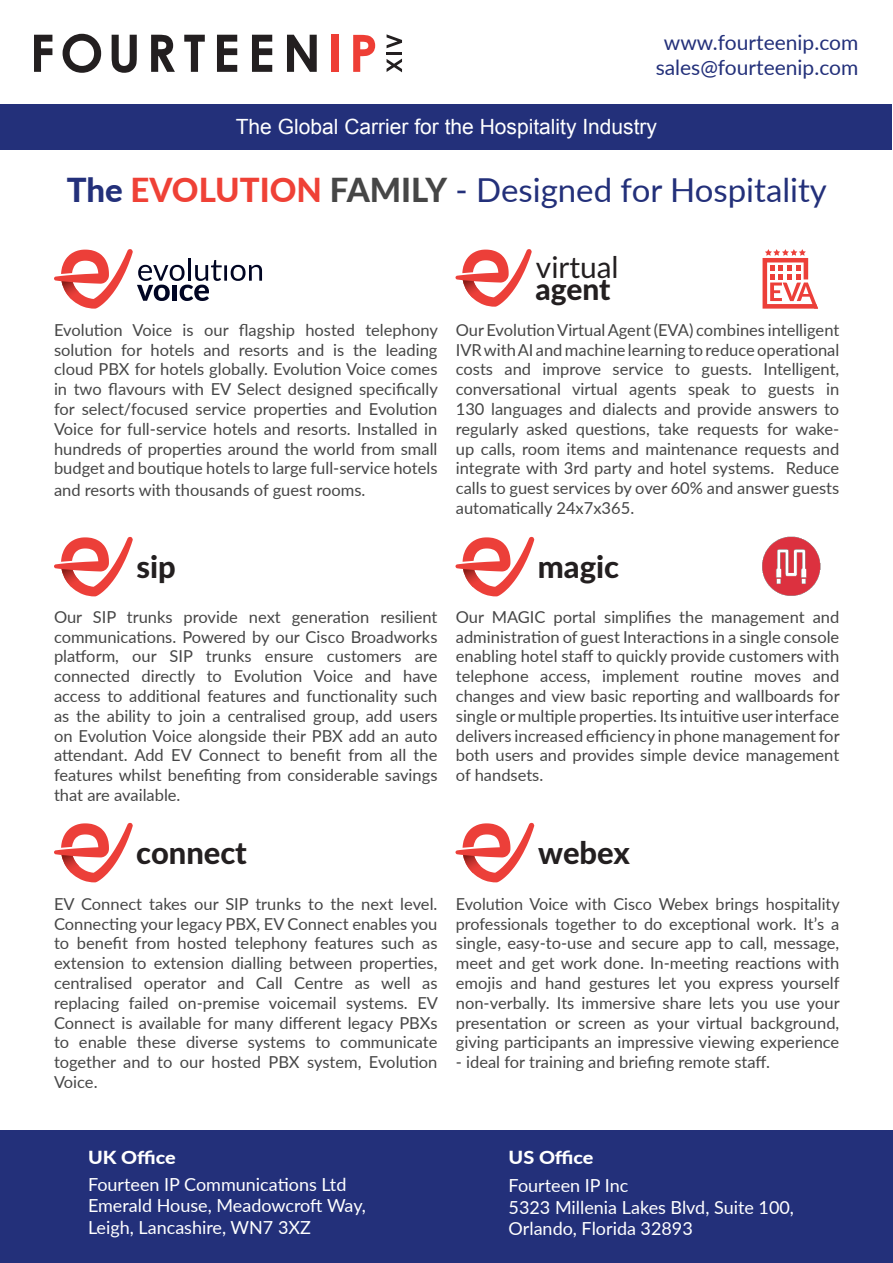
<style>
.page{position:relative;width:893px;height:1263px;background:#fff}
.page>*{position:absolute;margin:0;border:0;box-sizing:border-box;transform-origin:0 0}
.t1{font:33px "Lato";color:#23307a}
.t2{font:800 30.9px "Lato";color:#231f20}
.t3{font:29.85px "Lato";color:#231f20}
.t4{font:800 29.85px "Lato";color:#231f20}
.t5{font:21px "Arial";color:#fff}
.t6{font:21px "Lato";color:#23307a}
.t7{font:18px/21.6px "Lato";color:#fff}
.t8{font:800 18px "Lato";letter-spacing:-.005em;color:#fff;scale:1.1 1}
.t9{font:16.5px/19.8px "Lato";color:#464646;text-align:justify}
.s1{font-weight:800}
.s2{font-weight:800;color:#ef4136}
.s3{font-weight:800;color:#464646}
</style>
<div class="page">
<div style="left:1px;top:104px;width:891px;height:45px;background:#23307a"></div>
<div style="left:0;top:1130px;width:893px;height:133px;background:#23307a"></div>
<svg style="left:34px;top:35px;width:18px;height:37px"></svg>
<svg style="left:63px;top:34px;width:38px;height:39px"></svg>
<svg style="left:112px;top:35px;width:25px;height:38px"></svg>
<svg style="left:151px;top:35px;width:24px;height:37px"></svg>
<svg style="left:184px;top:35px;width:21px;height:37px"></svg>
<svg style="left:217px;top:35px;width:20px;height:37px"></svg>
<svg style="left:252px;top:35px;width:20px;height:37px"></svg>
<svg style="left:287px;top:35px;width:30px;height:37px"></svg>
<svg style="left:387px;top:59px;width:15px;height:13px"></svg>
<hr style="left:387px;top:52px;width:15px;height:3px;background:#231f20">
<svg style="left:387px;top:34px;width:15px;height:14px"></svg>
<div style="left:331px;top:35px;width:7px;height:37px;background:#ee3e35"></div>
<svg style="left:353px;top:35px;width:22px;height:37px"></svg>
<svg style="left:54px;top:823px;width:79px;height:59px"></svg>
<svg style="left:455px;top:537px;width:79px;height:59px"></svg>
<svg style="left:54px;top:537px;width:79px;height:59px"></svg>
<svg style="left:455px;top:249px;width:77px;height:58px"></svg>
<svg style="left:455px;top:823px;width:79px;height:59px"></svg>
<svg style="left:54px;top:249px;width:208px;height:60px"></svg>
<svg style="left:762px;top:249px;width:56px;height:60px"></svg>
<img style="left:762px;top:537px;width:59px;height:59px">
<p class="t6" style="left:664px;top:27px;width:196px">www.fourteenip.com</p>
<p class="t6" style="left:656px;top:52px;width:204px">sales@fourteenip.com</p>
<p class="t5" style="left:236px;top:113px;width:423px">The Global Carrier for the Hospitality Industry</p>
<p class="t1" style="left:67px;top:167px;width:762px"><span class="s1">The</span> <span class="s2">EVOLUTION</span> <span class="s3">FAMILY</span> - Designed for Hospitality</p>
<p class="t9" style="left:54px;top:319px;width:385px">Evolution Voice is our flagship hosted telephony solution for hotels and resorts and is the leading cloud PBX for hotels globally. Evolution Voice comes in two flavours with EV Select designed specifically for select/focused service properties and Evolution Voice for full-service hotels and resorts. Installed in hundreds of properties around the world from small budget and boutique hotels to large full-service hotels</p>
<p class="t9" style="left:54px;top:479px;width:313px">and resorts with thousands of guest rooms.</p>
<p class="t3" style="left:536px;top:246px;width:84px">virtual</p>
<p class="t4" style="left:535px;top:267px;width:76px">agent</p>
<p class="t9" style="left:456px;top:319px;width:385px">Our Evolution Virtual Agent (EVA) combines intelligent IVR with AI and machine learning to reduce operational costs and improve service to guests. Intelligent, conversational virtual agents speak to guests in 130 languages and dialects and provide answers to regularly asked questions, take requests for wake&shy;up calls, room items and maintenance requests and integrate with 3rd party and hotel systems. Reduce calls to guest services by over 60% and answer guests automatically 24x7x365.</p>
<p class="t2" style="left:137px;top:544px;width:41px">sip</p>
<p class="t2" style="left:538px;top:544px;width:83px">magic</p>
<p class="t9" style="left:54px;top:606px;width:385px">Our SIP trunks provide next generation resilient communications. Powered by our Cisco Broadworks platform, our SIP trunks ensure customers are connected directly to Evolution Voice and have access to additional features and functionality such as the ability to join a centralised group, add users on Evolution Voice alongside their PBX add an auto attendant. Add EV Connect to benefit from all the features whilst benefiting from considerable savings that are available.</p>
<p class="t9" style="left:456px;top:606px;width:385px">Our MAGIC portal simplifies the management and administration of guest Interactions in a single console enabling hotel staff to quickly provide customers with telephone access, implement routine moves and changes and view basic reporting and wallboards for single or multiple properties. Its intuitive user interface delivers increased efficiency in phone management for both users and provides simple device management of handsets.</p>
<p class="t2" style="left:136px;top:830px;width:112px">connect</p>
<p class="t2" style="left:538px;top:830px;width:93px">webex</p>
<p class="t9" style="left:54px;top:893px;width:386px">EV Connect takes our SIP trunks to the next level.<br>Connecting your legacy PBX, EV Connect enables you to benefit from hosted telephony features such as extension to extension dialling between properties, centralised operator and Call Centre as well as replacing failed on-premise voicemail systems. EV Connect is available for many different legacy PBXs to enable these diverse systems to communicate together and to our hosted PBX system, Evolution Voice.</p>
<p class="t9" style="left:456px;top:893px;width:385px">Evolution Voice with Cisco Webex brings hospitality professionals together to do exceptional work. It’s a single, easy-to-use and secure app to call, message, meet and get work done. In-meeting reactions with emojis and hand gestures let you express yourself non-verbally. Its immersive share lets you use your presentation or screen as your virtual background, giving participants an impressive viewing experience</p>
<p class="t9" style="left:456px;top:1052px;width:316px">- ideal for training and briefing remote staff.</p>
<p class="t8" style="left:88px;top:1144px;width:81px">UK Office</p>
<p class="t7" style="left:88px;top:1172px;width:260px">Fourteen IP Communications Ltd</p>
<p class="t7" style="left:88px;top:1194px;width:279px">Emerald House, Meadowcroft Way,</p>
<p class="t7" style="left:88px;top:1216px;width:224px">Leigh, Lancashire, WN7 3XZ</p>
<p class="t8" style="left:509px;top:1144px;width:79px">US Office</p>
<p class="t7" style="left:509px;top:1174px;width:121px">Fourteen IP Inc</p>
<p class="t7" style="left:509px;top:1196px;width:287px">5323 Millenia Lakes Blvd, Suite 100,<br>Orlando, Florida 32893</p>
</div>
